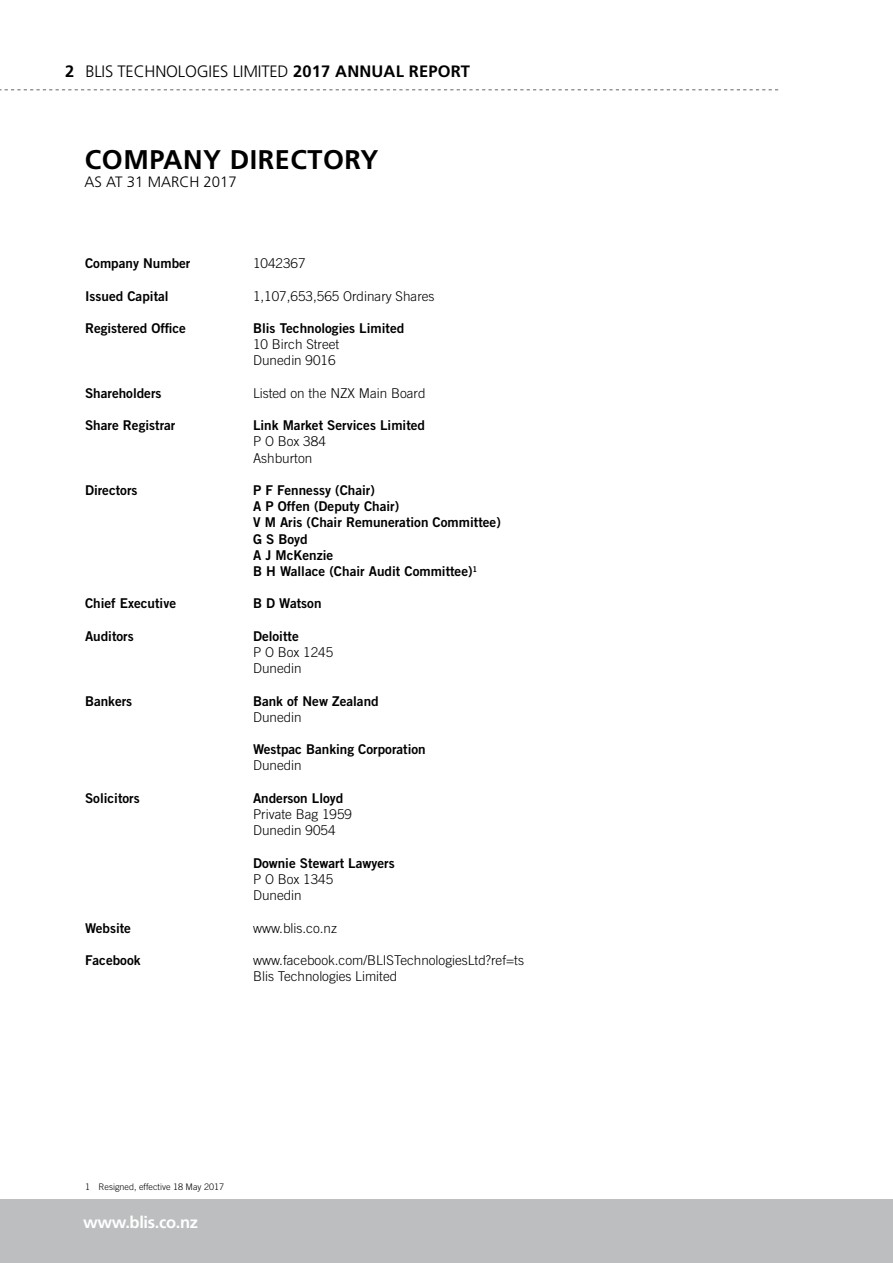
<style>
.page{position:relative;width:893px;height:1263px;background:#fff}
.page>*{position:absolute;margin:0;border:0;box-sizing:border-box;transform-origin:0 0}
.t1{font:700 27px "Frutiger";letter-spacing:.02em;color:#000}
.t2{font:300 16.5px "Frutiger";letter-spacing:-.01em;color:#000}
.t3{font:700 16.5px "Frutiger";letter-spacing:-.02em;color:#fff}
.t4{font:300 15px "Frutiger";color:#000}
.t5{font:13.5px/16.2px "Trade Gothic Bold Two";color:#000}
.t6{font:300 13.5px/16.2px "Trade Gothic";color:#000}
.t7{font:300 9px "Trade Gothic";color:#000}
.s1{font-weight:700}
</style>
<div class="page">
<svg style="left:0;top:90px;width:778px;height:1px"></svg>
<div style="left:0;top:1199px;width:893px;height:64px;background:#bcbec0"></div>
<p class="t2" style="left:65px;top:62px;width:406px"><span class="s1">2</span> BLIS TECHNOLOGIES LIMITED <span class="s1">2017 ANNUAL REPORT</span></p>
<h1 class="t1" style="left:85px;top:144px;width:295px">COMPANY DIRECTORY</h1>
<p class="t4" style="left:84px;top:173px;width:154px">AS AT 31 MARCH 2017</p>
<p class="t5" style="left:85px;top:255px;width:107px">Company Number</p>
<p class="t6" style="left:253px;top:255px;width:54px">1042367</p>
<p class="t5" style="left:85px;top:287px;width:85px">Issued Capital</p>
<p class="t6" style="left:253px;top:288px;width:183px">1,107,653,565 Ordinary Shares</p>
<p class="t5" style="left:85px;top:320px;width:102px">Registered Office</p>
<p class="t5" style="left:253px;top:320px;width:153px">Blis Technologies Limited</p>
<p class="t6" style="left:253px;top:336px;width:88px">10 Birch Street<br>Dunedin 9016</p>
<p class="t5" style="left:85px;top:385px;width:78px">Shareholders</p>
<p class="t6" style="left:253px;top:385px;width:174px">Listed on the NZX Main Board</p>
<p class="t5" style="left:85px;top:417px;width:92px">Share Registrar</p>
<p class="t5" style="left:253px;top:417px;width:174px">Link Market Services Limited</p>
<p class="t6" style="left:253px;top:433px;width:74px">P O Box 384<br>Ashburton</p>
<p class="t5" style="left:85px;top:482px;width:54px">Directors</p>
<p class="t5" style="left:253px;top:482px;width:249px">P F Fennessy (Chair)<br>A P Offen (Deputy Chair)<br>V M Aris (Chair Remuneration Committee)<br>G S Boyd<br>A J McKenzie<br>B H Wallace (Chair Audit Committee)<sup>1</sup></p>
<p class="t5" style="left:85px;top:595px;width:93px">Chief Executive</p>
<p class="t5" style="left:253px;top:595px;width:70px">B D Watson</p>
<p class="t5" style="left:85px;top:628px;width:50px">Auditors</p>
<p class="t5" style="left:253px;top:628px;width:47px">Deloitte</p>
<p class="t6" style="left:253px;top:644px;width:82px">P O Box 1245<br>Dunedin</p>
<p class="t5" style="left:85px;top:692px;width:49px">Bankers</p>
<p class="t5" style="left:253px;top:692px;width:127px">Bank of New Zealand</p>
<p class="t6" style="left:253px;top:709px;width:50px">Dunedin</p>
<p class="t5" style="left:253px;top:741px;width:174px">Westpac Banking Corporation</p>
<p class="t6" style="left:253px;top:757px;width:50px">Dunedin</p>
<p class="t5" style="left:85px;top:790px;width:56px">Solicitors</p>
<p class="t5" style="left:253px;top:790px;width:92px">Anderson Lloyd</p>
<p class="t6" style="left:253px;top:806px;width:101px">Private Bag 1959<br>Dunedin 9054</p>
<p class="t5" style="left:253px;top:854px;width:143px">Downie Stewart Lawyers</p>
<p class="t6" style="left:253px;top:871px;width:82px">P O Box 1345<br>Dunedin</p>
<p class="t5" style="left:85px;top:919px;width:47px">Website</p>
<p class="t6" style="left:253px;top:919px;width:86px">www.blis.co.nz</p>
<p class="t5" style="left:85px;top:952px;width:57px">Facebook</p>
<p class="t6" style="left:253px;top:952px;width:272px">www.facebook.com/BLISTechnologiesLtd?ref=ts<br>Blis Technologies Limited</p>
<p class="t7" style="left:85px;top:1181px;width:141px">1 Resigned, effective 18 May 2017</p>
<p class="t3" style="left:83px;top:1212px;width:116px">www.blis.co.nz</p>
</div>
